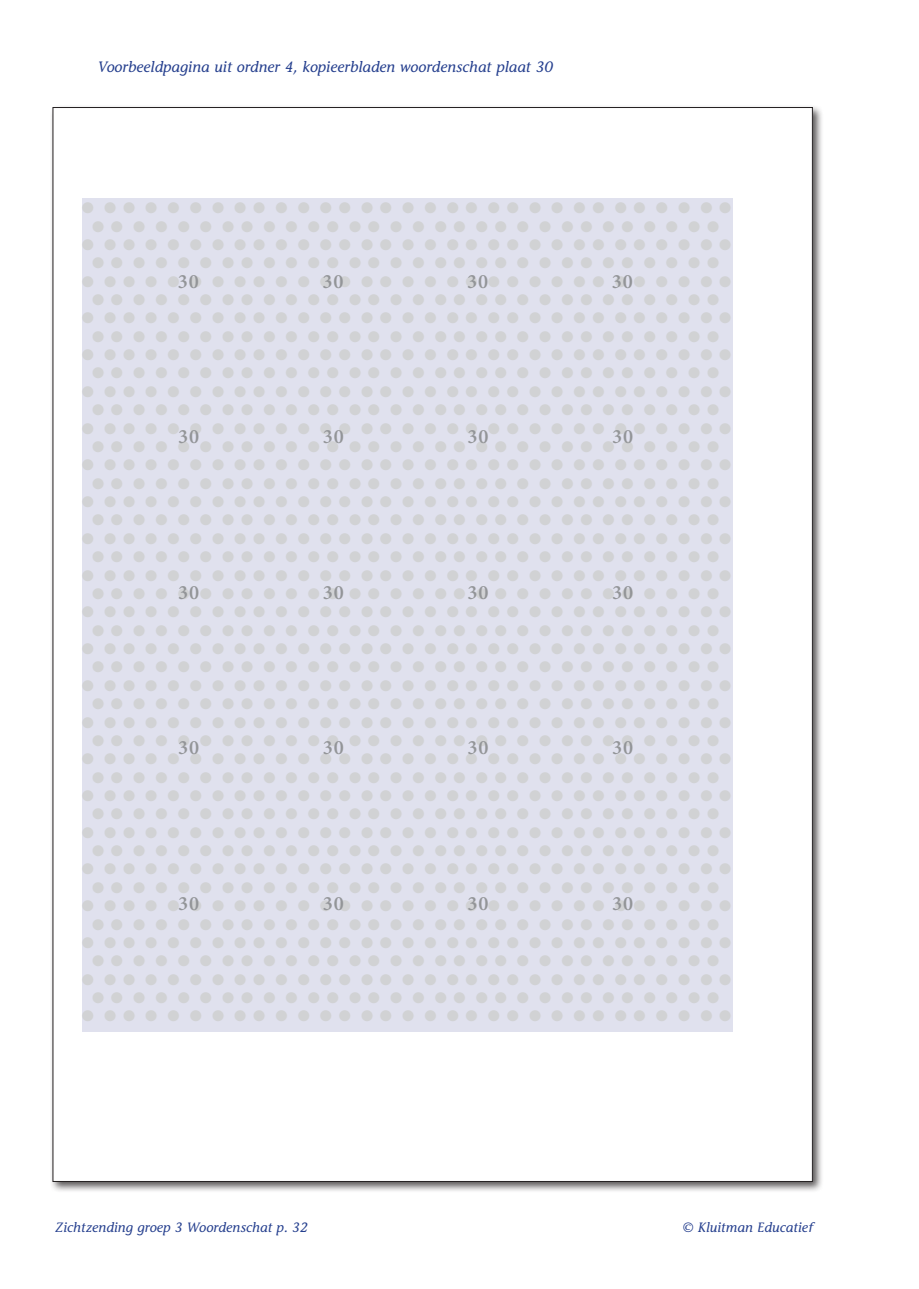
<style>
.page{position:relative;width:919px;height:1289px;background:#fff}
.page>*{position:absolute;margin:0;border:0;box-sizing:border-box;transform-origin:0 0}
.t1{font:600 20.4px "Minion Pro";letter-spacing:.05em;color:#939598}
.t2{font:15.3px "Zapf Dingbats ITC";color:#d1d2d4}
.t3{font:italic 500 15px "Stone Informal Std";letter-spacing:.01em;color:#253f8e}
.t4{font:italic 500 13.5px "Stone Informal Std";letter-spacing:.01em;color:#253f8e}
</style>
<div class="page">
<div style="left:50px;top:105px;width:773px;height:1087px;background:#231f20;opacity:.75"></div>
<div style="left:53px;top:107px;width:759px;height:1074px;background:#fff"></div>
<div style="left:82px;top:198px;width:650px;height:833px;background:#e0e1ee"></div>
<p class="t3" style="left:98px;top:58px;width:457px">Voorbeeldpagina uit ordner 4, kopieerbladen woordenschat plaat 30</p>
<p class="t2" style="left:82px;top:201px;width:651px">● ● ● ● ● ● ● ● ● ● ● ● ● ● ● ● ● ● ● ● ● ● ● ● ● ● ● ● ● ● ●</p>
<p class="t2" style="left:92px;top:219px;width:628px">● ● ● ● ● ● ● ● ● ● ● ● ● ● ● ● ● ● ● ● ● ● ● ● ● ● ● ● ● ●</p>
<p class="t2" style="left:82px;top:237px;width:651px">● ● ● ● ● ● ● ● ● ● ● ● ● ● ● ● ● ● ● ● ● ● ● ● ● ● ● ● ● ● ●</p>
<p class="t2" style="left:92px;top:256px;width:628px">● ● ● ● ● ● ● ● ● ● ● ● ● ● ● ● ● ● ● ● ● ● ● ● ● ● ● ● ● ●</p>
<p class="t2" style="left:82px;top:274px;width:651px">● ● ● ● ● ● ● ● ● ● ● ● ● ● ● ● ● ● ● ● ● ● ● ● ● ● ● ● ● ● ●</p>
<p class="t2" style="left:92px;top:292px;width:628px">● ● ● ● ● ● ● ● ● ● ● ● ● ● ● ● ● ● ● ● ● ● ● ● ● ● ● ● ● ●</p>
<p class="t2" style="left:82px;top:311px;width:651px">● ● ● ● ● ● ● ● ● ● ● ● ● ● ● ● ● ● ● ● ● ● ● ● ● ● ● ● ● ● ●</p>
<p class="t2" style="left:92px;top:329px;width:628px">● ● ● ● ● ● ● ● ● ● ● ● ● ● ● ● ● ● ● ● ● ● ● ● ● ● ● ● ● ●</p>
<p class="t2" style="left:82px;top:347px;width:651px">● ● ● ● ● ● ● ● ● ● ● ● ● ● ● ● ● ● ● ● ● ● ● ● ● ● ● ● ● ● ●</p>
<p class="t2" style="left:92px;top:366px;width:628px">● ● ● ● ● ● ● ● ● ● ● ● ● ● ● ● ● ● ● ● ● ● ● ● ● ● ● ● ● ●</p>
<p class="t2" style="left:82px;top:384px;width:651px">● ● ● ● ● ● ● ● ● ● ● ● ● ● ● ● ● ● ● ● ● ● ● ● ● ● ● ● ● ● ●</p>
<p class="t2" style="left:92px;top:403px;width:628px">● ● ● ● ● ● ● ● ● ● ● ● ● ● ● ● ● ● ● ● ● ● ● ● ● ● ● ● ● ●</p>
<p class="t2" style="left:82px;top:421px;width:651px">● ● ● ● ● ● ● ● ● ● ● ● ● ● ● ● ● ● ● ● ● ● ● ● ● ● ● ● ● ● ●</p>
<p class="t2" style="left:92px;top:439px;width:628px">● ● ● ● ● ● ● ● ● ● ● ● ● ● ● ● ● ● ● ● ● ● ● ● ● ● ● ● ● ●</p>
<p class="t2" style="left:82px;top:458px;width:651px">● ● ● ● ● ● ● ● ● ● ● ● ● ● ● ● ● ● ● ● ● ● ● ● ● ● ● ● ● ● ●</p>
<p class="t2" style="left:92px;top:476px;width:628px">● ● ● ● ● ● ● ● ● ● ● ● ● ● ● ● ● ● ● ● ● ● ● ● ● ● ● ● ● ●</p>
<p class="t2" style="left:82px;top:494px;width:651px">● ● ● ● ● ● ● ● ● ● ● ● ● ● ● ● ● ● ● ● ● ● ● ● ● ● ● ● ● ● ●</p>
<p class="t2" style="left:92px;top:513px;width:628px">● ● ● ● ● ● ● ● ● ● ● ● ● ● ● ● ● ● ● ● ● ● ● ● ● ● ● ● ● ●</p>
<p class="t2" style="left:82px;top:531px;width:651px">● ● ● ● ● ● ● ● ● ● ● ● ● ● ● ● ● ● ● ● ● ● ● ● ● ● ● ● ● ● ●</p>
<p class="t2" style="left:92px;top:549px;width:628px">● ● ● ● ● ● ● ● ● ● ● ● ● ● ● ● ● ● ● ● ● ● ● ● ● ● ● ● ● ●</p>
<p class="t2" style="left:82px;top:568px;width:651px">● ● ● ● ● ● ● ● ● ● ● ● ● ● ● ● ● ● ● ● ● ● ● ● ● ● ● ● ● ● ●</p>
<p class="t2" style="left:92px;top:586px;width:628px">● ● ● ● ● ● ● ● ● ● ● ● ● ● ● ● ● ● ● ● ● ● ● ● ● ● ● ● ● ●</p>
<p class="t2" style="left:82px;top:605px;width:651px">● ● ● ● ● ● ● ● ● ● ● ● ● ● ● ● ● ● ● ● ● ● ● ● ● ● ● ● ● ● ●</p>
<p class="t2" style="left:92px;top:623px;width:628px">● ● ● ● ● ● ● ● ● ● ● ● ● ● ● ● ● ● ● ● ● ● ● ● ● ● ● ● ● ●</p>
<p class="t2" style="left:82px;top:641px;width:651px">● ● ● ● ● ● ● ● ● ● ● ● ● ● ● ● ● ● ● ● ● ● ● ● ● ● ● ● ● ● ●</p>
<p class="t2" style="left:92px;top:660px;width:628px">● ● ● ● ● ● ● ● ● ● ● ● ● ● ● ● ● ● ● ● ● ● ● ● ● ● ● ● ● ●</p>
<p class="t2" style="left:82px;top:678px;width:651px">● ● ● ● ● ● ● ● ● ● ● ● ● ● ● ● ● ● ● ● ● ● ● ● ● ● ● ● ● ● ●</p>
<p class="t2" style="left:92px;top:696px;width:628px">● ● ● ● ● ● ● ● ● ● ● ● ● ● ● ● ● ● ● ● ● ● ● ● ● ● ● ● ● ●</p>
<p class="t2" style="left:82px;top:715px;width:651px">● ● ● ● ● ● ● ● ● ● ● ● ● ● ● ● ● ● ● ● ● ● ● ● ● ● ● ● ● ● ●</p>
<p class="t2" style="left:92px;top:733px;width:628px">● ● ● ● ● ● ● ● ● ● ● ● ● ● ● ● ● ● ● ● ● ● ● ● ● ● ● ● ● ●</p>
<p class="t2" style="left:82px;top:751px;width:651px">● ● ● ● ● ● ● ● ● ● ● ● ● ● ● ● ● ● ● ● ● ● ● ● ● ● ● ● ● ● ●</p>
<p class="t2" style="left:92px;top:770px;width:628px">● ● ● ● ● ● ● ● ● ● ● ● ● ● ● ● ● ● ● ● ● ● ● ● ● ● ● ● ● ●</p>
<p class="t2" style="left:82px;top:788px;width:651px">● ● ● ● ● ● ● ● ● ● ● ● ● ● ● ● ● ● ● ● ● ● ● ● ● ● ● ● ● ● ●</p>
<p class="t2" style="left:92px;top:806px;width:628px">● ● ● ● ● ● ● ● ● ● ● ● ● ● ● ● ● ● ● ● ● ● ● ● ● ● ● ● ● ●</p>
<p class="t2" style="left:82px;top:825px;width:651px">● ● ● ● ● ● ● ● ● ● ● ● ● ● ● ● ● ● ● ● ● ● ● ● ● ● ● ● ● ● ●</p>
<p class="t2" style="left:92px;top:843px;width:628px">● ● ● ● ● ● ● ● ● ● ● ● ● ● ● ● ● ● ● ● ● ● ● ● ● ● ● ● ● ●</p>
<p class="t2" style="left:82px;top:862px;width:651px">● ● ● ● ● ● ● ● ● ● ● ● ● ● ● ● ● ● ● ● ● ● ● ● ● ● ● ● ● ● ●</p>
<p class="t2" style="left:92px;top:880px;width:628px">● ● ● ● ● ● ● ● ● ● ● ● ● ● ● ● ● ● ● ● ● ● ● ● ● ● ● ● ● ●</p>
<p class="t2" style="left:82px;top:898px;width:651px">● ● ● ● ● ● ● ● ● ● ● ● ● ● ● ● ● ● ● ● ● ● ● ● ● ● ● ● ● ● ●</p>
<p class="t2" style="left:92px;top:917px;width:628px">● ● ● ● ● ● ● ● ● ● ● ● ● ● ● ● ● ● ● ● ● ● ● ● ● ● ● ● ● ●</p>
<p class="t2" style="left:82px;top:935px;width:651px">● ● ● ● ● ● ● ● ● ● ● ● ● ● ● ● ● ● ● ● ● ● ● ● ● ● ● ● ● ● ●</p>
<p class="t2" style="left:92px;top:953px;width:628px">● ● ● ● ● ● ● ● ● ● ● ● ● ● ● ● ● ● ● ● ● ● ● ● ● ● ● ● ● ●</p>
<p class="t2" style="left:82px;top:972px;width:651px">● ● ● ● ● ● ● ● ● ● ● ● ● ● ● ● ● ● ● ● ● ● ● ● ● ● ● ● ● ● ●</p>
<p class="t2" style="left:92px;top:990px;width:628px">● ● ● ● ● ● ● ● ● ● ● ● ● ● ● ● ● ● ● ● ● ● ● ● ● ● ● ● ● ●</p>
<p class="t2" style="left:82px;top:1008px;width:651px">● ● ● ● ● ● ● ● ● ● ● ● ● ● ● ● ● ● ● ● ● ● ● ● ● ● ● ● ● ● ●</p>
<h1 class="t1" style="left:178px;top:267px;width:23px">30</h1>
<h1 class="t1" style="left:322px;top:267px;width:23px">30</h1>
<h1 class="t1" style="left:467px;top:267px;width:23px">30</h1>
<h1 class="t1" style="left:611px;top:267px;width:23px">30</h1>
<h1 class="t1" style="left:178px;top:422px;width:23px">30</h1>
<h1 class="t1" style="left:322px;top:422px;width:23px">30</h1>
<h1 class="t1" style="left:467px;top:422px;width:23px">30</h1>
<h1 class="t1" style="left:612px;top:422px;width:23px">30</h1>
<h1 class="t1" style="left:178px;top:578px;width:23px">30</h1>
<h1 class="t1" style="left:323px;top:578px;width:23px">30</h1>
<h1 class="t1" style="left:467px;top:578px;width:23px">30</h1>
<h1 class="t1" style="left:612px;top:578px;width:23px">30</h1>
<h1 class="t1" style="left:178px;top:733px;width:23px">30</h1>
<h1 class="t1" style="left:323px;top:733px;width:23px">30</h1>
<h1 class="t1" style="left:467px;top:733px;width:23px">30</h1>
<h1 class="t1" style="left:612px;top:733px;width:23px">30</h1>
<h1 class="t1" style="left:178px;top:889px;width:23px">30</h1>
<h1 class="t1" style="left:323px;top:889px;width:23px">30</h1>
<h1 class="t1" style="left:467px;top:889px;width:23px">30</h1>
<h1 class="t1" style="left:612px;top:889px;width:23px">30</h1>
<p class="t4" style="left:55px;top:1219px;width:254px">Zichtzending groep 3 Woordenschat p. 32</p>
<p class="t4" style="left:683px;top:1219px;width:131px">© Kluitman Educatief</p>
</div>
